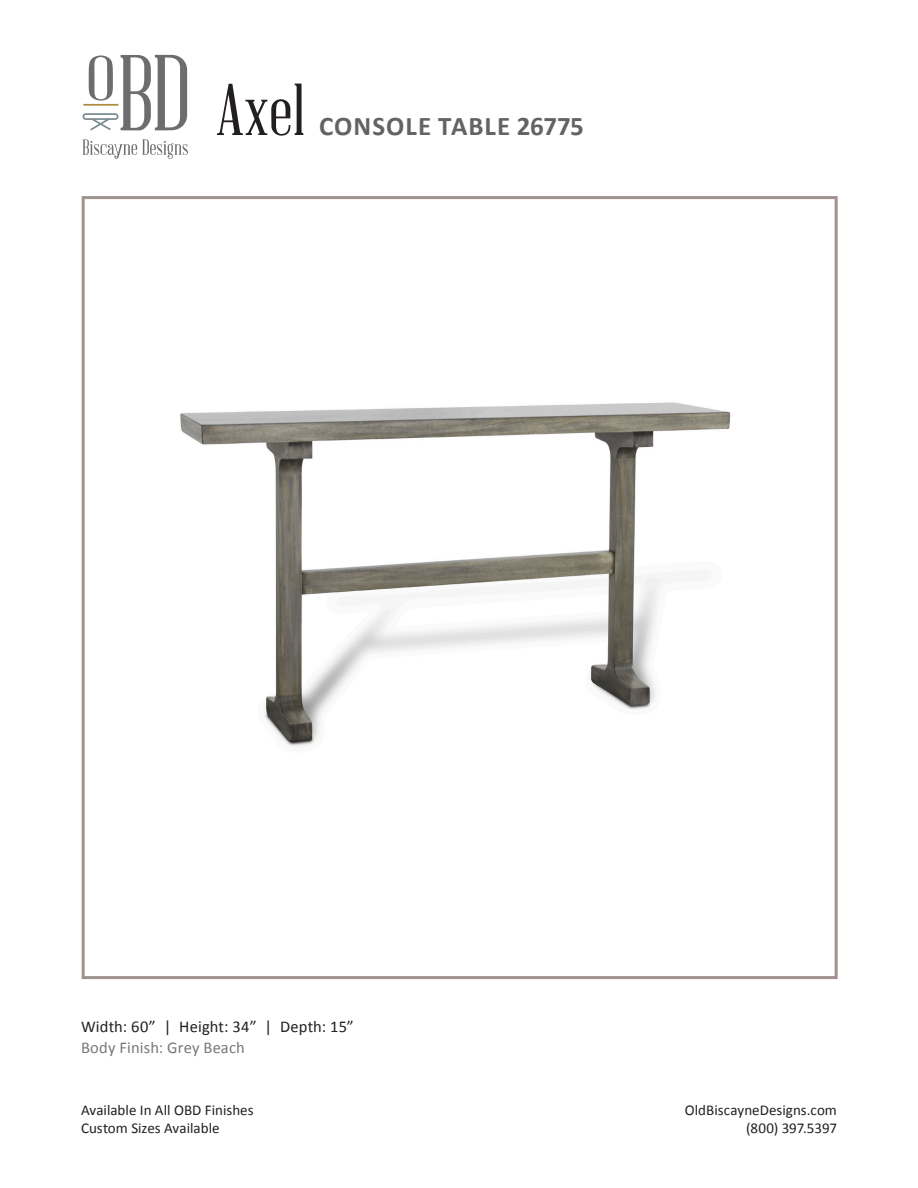
<style>
.page{position:relative;width:918px;height:1188px;background:#fff}
.page>*{position:absolute;margin:0;border:0;box-sizing:border-box;transform-origin:0 0}
.t1{font:72px "Abraham Lincoln";color:#231f20}
.t2{font:700 27px "Calibri";letter-spacing:.035em;color:#636366}
.t3{font:16.5px "Calibri";letter-spacing:.01em;color:#231f20}
.t4{font:16.5px "Calibri";letter-spacing:.01em;color:#76787b}
.t5{font:15px "Calibri";color:#231f20}
</style>
<div class="page">
<div style="left:83px;top:113px;width:36px;height:7px;border:2px solid #7a8d92;border-radius:2px"></div>
<svg style="left:88px;top:117px;width:25px;height:14px"></svg>
<svg style="left:89px;top:55px;width:24px;height:46px"></svg>
<hr style="left:83px;top:104px;width:35px;height:2px;background:#ae8c3f">
<svg style="left:121px;top:55px;width:66px;height:75px"></svg>
<svg style="left:83px;top:139px;width:105px;height:20px"></svg>
<img style="left:180px;top:402px;width:551px;height:345px">
<div style="left:82px;top:196px;width:756px;height:783px;border:3px solid #a0938e"></div>
<p class="t1" style="left:216px;top:72px;width:91px">Axel</p>
<p class="t2" style="left:319px;top:109px;width:266px">CONSOLE TABLE 26775</p>
<p class="t3" style="left:81px;top:1016px;width:274px">Width: 60” | Height: 34” | Depth: 15”</p>
<p class="t4" style="left:81px;top:1037px;width:165px">Body Finish: Grey Beach</p>
<p class="t5" style="left:81px;top:1101px;width:174px">Available In All OBD Finishes</p>
<p class="t5" style="left:685px;top:1101px;width:154px">OldBiscayneDesigns.com</p>
<p class="t5" style="left:81px;top:1119px;width:140px">Custom Sizes Available</p>
<p class="t5" style="left:746px;top:1119px;width:92px">(800) 397.5397</p>
</div>
